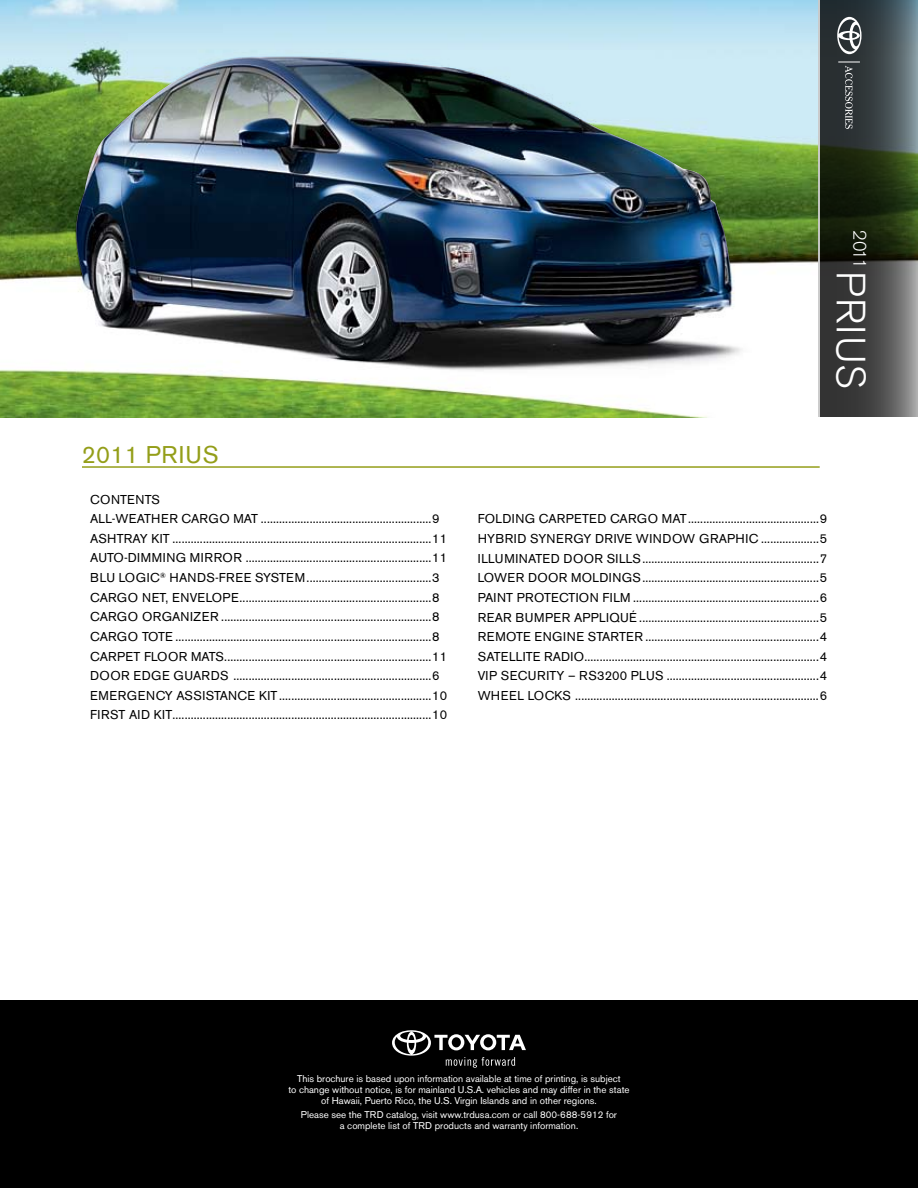
<style>
.page{position:relative;width:918px;height:1188px;background:#fff}
.page>*{position:absolute;margin:0;border:0;box-sizing:border-box;transform-origin:0 0}
.t1{font:300 40.5px "Akzidenz Grotesk BE";letter-spacing:.03em;color:#fff}
.t2{font:24px "Akzidenz Grotesk BE";letter-spacing:.03em;color:#949e19}
.t3{font:300 18px "Akzidenz Grotesk BE";color:#fff}
.t4{font:12.75px/19.6px "Akzidenz Grotesk BE";letter-spacing:.03em;color:#000}
.t5{font:12.75px/19.6px "Akzidenz Grotesk BE";letter-spacing:.05em;color:#000}
.t6{font:12.75px "Akzidenz Grotesk BE";letter-spacing:.01em;color:#000}
.t7{font:9.75px/11.2px "Akzidenz Grotesk BE";color:#fff;text-align:center}
</style>
<div class="page">
<div style="left:0;top:1001px;width:918px;height:187px;background:#000"></div>
<svg style="left:392px;top:1030px;width:134px;height:38px"></svg>
<img style="left:0;top:0;width:818px;height:417px">
<img style="left:26px;top:0;width:769px;height:418px">
<img style="left:75px;top:57px;width:657px;height:304px">
<svg style="left:820px;top:0;width:98px;height:417px;background:#3d443e"></svg>
<hr style="left:82px;top:466px;width:738px;height:2px;background:#949e19">
<svg style="left:838px;top:62px;width:22px;height:67px"></svg>
<svg style="left:837px;top:17px;width:25px;height:37px"></svg>
<h2 class="t2" style="left:82px;top:441px;width:138px">2011 PRIUS</h2>
<p class="t4" style="left:90px;top:489px;width:63px">CONTENTS<br>ALL-WEATH</p>
<p class="t4" style="left:161px;top:509px;width:280px">ER CARGO MAT ........................................................9</p>
<p class="t4" style="left:90px;top:529px;width:18px">ASHTRA</p>
<p class="t4" style="left:90px;top:529px;width:359px;text-indent:49px">Y KIT .....................................................................................11<br>AUTO-DIMMI</p>
<p class="t4" style="left:90px;top:548px;width:359px;text-indent:76px">NG MIRROR .............................................................11<br>BLU LOGIC<sup>®</sup> HANDS-FREE SYSTEM .........................................3<br>CARGO N ET, ENVELOPE...............................................................8<br>CARGO ORGANIZER .....................................................................8<br>CARGO TOTE ....................................................................................8<br>CARP</p>
<p class="t4" style="left:90px;top:646px;width:359px;text-indent:35px">ET FLOOR MATS....................................................................11<br>DOOR EDGE GUARDS</p>
<p class="t4" style="left:233px;top:666px;width:208px">.................................................................6</p>
<p class="t5" style="left:90px;top:686px;width:103px">EM ERGENCY ASSISTA</p>
<p class="t4" style="left:228px;top:686px;width:221px">NCE KIT ..................................................10</p>
<p class="t4" style="left:90px;top:705px;width:16px">FIRST</p>
<p class="t4" style="left:129px;top:705px;width:319px">AID KIT.....................................................................................10</p>
<h3 class="t3" style="left:870px;top:230px;width:40px;rotate:90deg">2011</h3>
<h1 class="t1" style="left:873px;top:271px;width:119px;rotate:90deg">prius</h1>
<p class="t4" style="left:478px;top:509px;width:80px">FOLDI NG CARP</p>
<p class="t5" style="left:574px;top:509px;width:97px">ETED CARGO MAT</p>
<p class="t4" style="left:688px;top:509px;width:141px">...........................................9</p>
<p class="t4" style="left:478px;top:529px;width:26px">HYBRID</p>
<p class="t4" style="left:530px;top:529px;width:179px">SYNERGY DRIVE WINDOW GRAPHIC</p>
<p class="t4" style="left:478px;top:529px;width:351px;text-align:justify;text-indent:283px">...................5<br>ILLUMINATED DOOR SILLS..........................................................7<br>LOWER DOOR MOLDI NGS ..........................................................5<br>PAI NT PROTECTION FI LM .............................................................6<br>REAR BUMP</p>
<p class="t5" style="left:478px;top:607px;width:351px;text-indent:76px">ER APPLIQUÉ ...........................................................5<br>REMOTE ENGINE START</p>
<p class="t4" style="left:478px;top:627px;width:351px;text-align:justify;text-indent:148px">ER .........................................................4<br>SATELLITE RADIO.............................................................................4<br>VIP SECURIT</p>
<p class="t6" style="left:557px;top:668px;width:272px">Y – RS3200 PLUS ..................................................4</p>
<p class="t4" style="left:478px;top:686px;width:77px">WH EEL LOCKS</p>
<p class="t4" style="left:575px;top:686px;width:253px">................................................................................6</p>
<p class="t7" style="left:288px;top:1073px;width:343px">THIS BROCHURE IS BASED UPON INFORMATION AVAILABLE AT TIME OF PRINTING, IS SUBJECT<br>TO CHANGE WITHOUT NOTICE, IS FOR MAINLAND U.S.A. VEHICLES AND MAY DIFFER IN THE STATE<br>OF HAWAII, PUERTO RICO, THE U.S. VIRGIN ISLANDS AND IN OTHER REGIONS.</p>
<p class="t7" style="left:301px;top:1109px;width:318px">PLEASE SEE THE TRD CATALOG, VISIT WWW.TRDUSA.COM OR CALL 800-688-5912 FOR<br>A COMPLETE LIST OF TRD PRODUCTS AND WARRANTY INFORMATION.</p>
</div>
